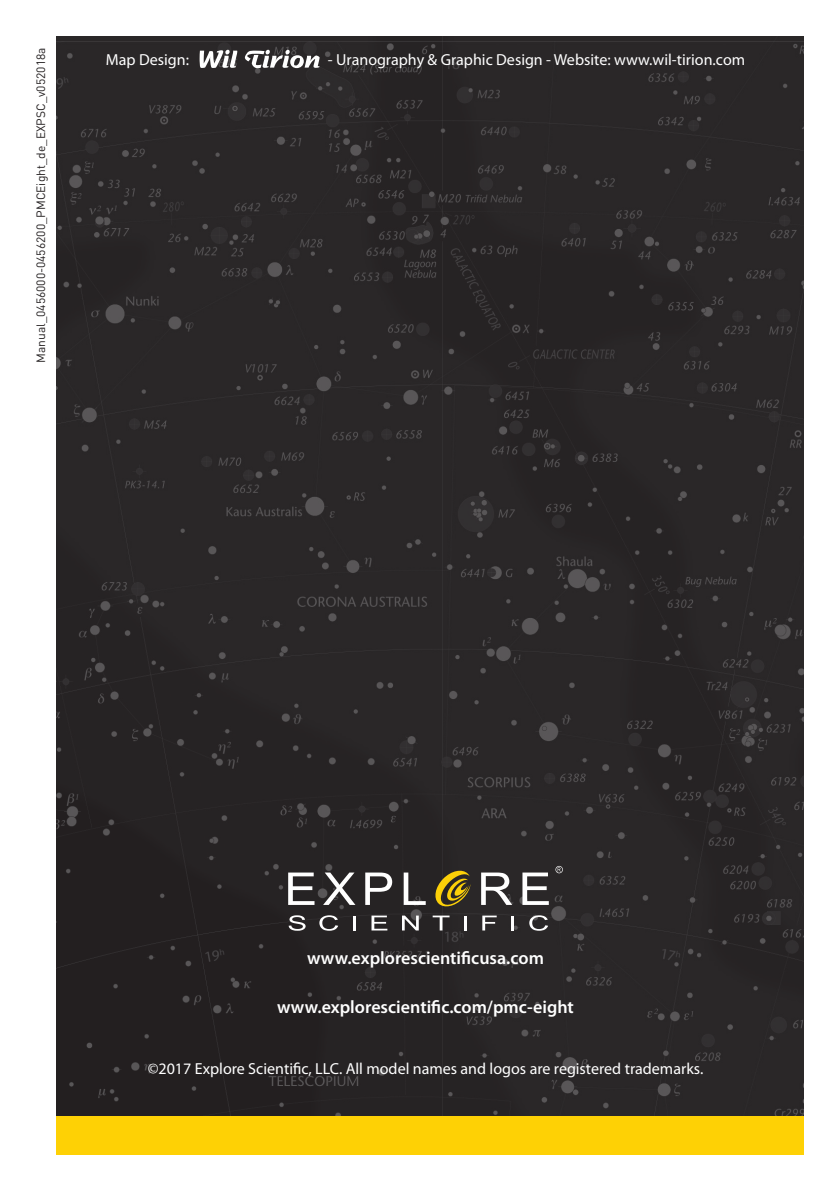
<style>
.page{position:relative;width:840px;height:1191px;background:#fff}
.page>*{position:absolute;margin:0;border:0;box-sizing:border-box;transform-origin:0 0}
.t1{font:600 18px "Myriad Pro";color:#fff}
.t2{font:16px "Myriad Pro";color:#fff}
.t3{font:12px "DIN Pro";color:#231f20}
</style>
<div class="page">
<div style="left:57px;top:36px;width:746px;height:1080px;background:#2a2728"></div>
<svg style="left:199px;top:50px;width:38px;height:18px"></svg>
<svg style="left:245px;top:50px;width:74px;height:18px"></svg>
<div style="left:57px;top:1116px;width:746px;height:39px;background:#fed105"></div>
<svg style="left:288px;top:872px;width:26px;height:33px"></svg>
<svg style="left:323px;top:872px;width:32px;height:33px"></svg>
<svg style="left:365px;top:872px;width:27px;height:33px"></svg>
<svg style="left:403px;top:872px;width:22px;height:33px"></svg>
<svg style="left:481px;top:872px;width:31px;height:33px"></svg>
<svg style="left:522px;top:872px;width:26px;height:33px"></svg>
<svg style="left:288px;top:915px;width:17px;height:15px"></svg>
<svg style="left:319px;top:915px;width:19px;height:15px"></svg>
<svg style="left:353px;top:915px;width:2px;height:15px"></svg>
<svg style="left:371px;top:915px;width:16px;height:15px"></svg>
<svg style="left:402px;top:915px;width:16px;height:15px"></svg>
<svg style="left:432px;top:915px;width:17px;height:15px"></svg>
<hr style="left:463px;top:915px;width:3px;height:15px;background:#fff">
<svg style="left:482px;top:915px;width:14px;height:15px"></svg>
<hr style="left:511px;top:915px;width:3px;height:15px;background:#fff">
<svg style="left:529px;top:915px;width:19px;height:15px"></svg>
<svg style="left:433px;top:868px;width:37px;height:41px;background:#6f5e1b"></svg>
<svg style="left:555px;top:866px;width:7px;height:7px"></svg>
<p class="t3" style="left:33px;top:363px;width:317px;rotate:-90deg">Manual_0456000-0456200_PMCEight_de_EXPSC_v052018a</p>
<p class="t2" style="left:106px;top:51px;width:85px">Map Design:</p>
<p class="t2" style="left:328px;top:51px;width:418px">- Uranography &amp; Graphic Design - Website: www.wil-tirion.com</p>
<p class="t1" style="left:307px;top:946px;width:238px">www.explorescientificusa.com</p>
<p class="t1" style="left:277px;top:995px;width:298px">www.explorescientific.com/pmc-eight</p>
<p class="t2" style="left:148px;top:1060px;width:557px">©2017 Explore Scientific, LLC. All model names and logos are registered trademarks.</p>
</div>
